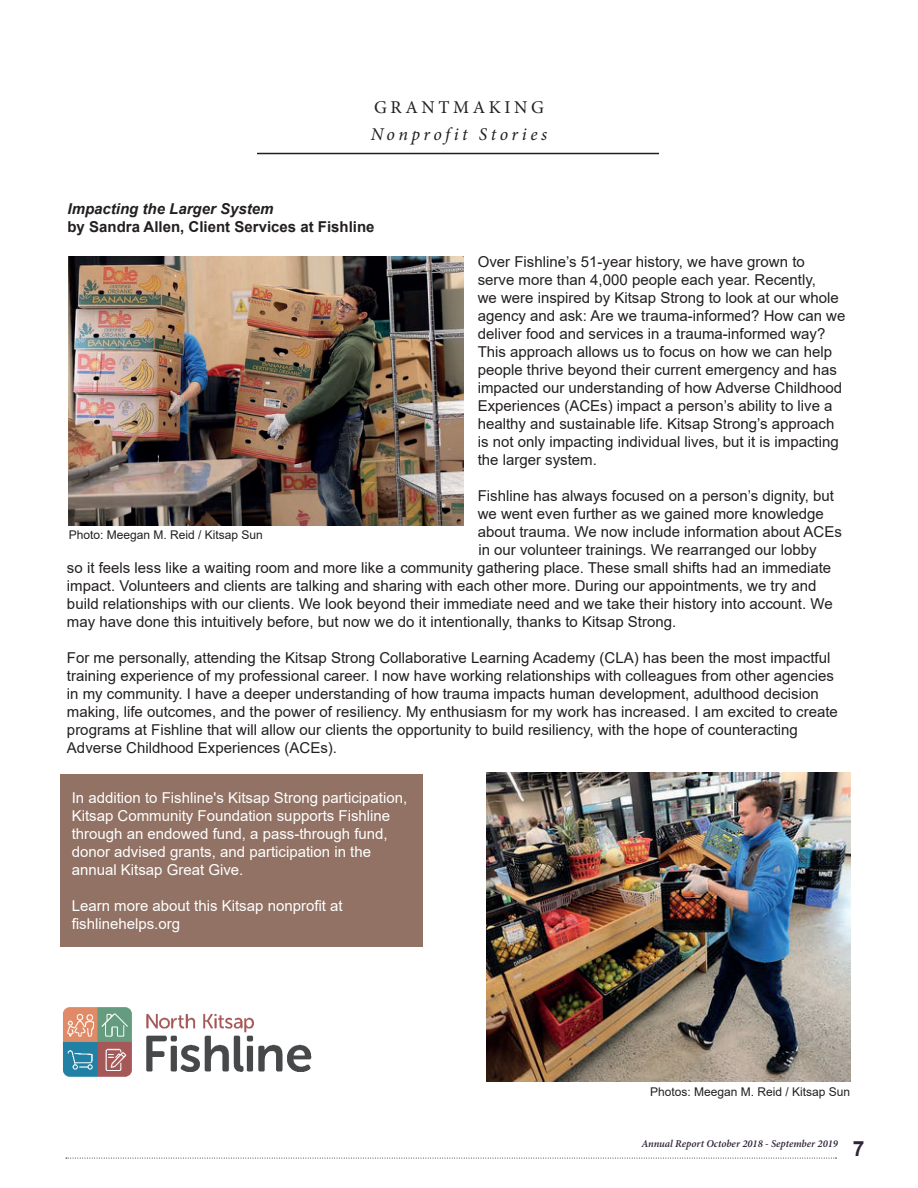
<style>
.page{position:relative;width:918px;height:1188px;background:#fff}
.page>*{position:absolute;margin:0;border:0;box-sizing:border-box;transform-origin:0 0}
.t1{font:italic 18px "Minion Pro";letter-spacing:.19em;color:#231f20}
.t2{font:18px "Minion Pro";letter-spacing:.2em;color:#231f20}
.t3{font:15px/18px "Arial";color:#231f20}
.t4{font:15px/18px "Arial";color:#fff}
.t5{font:700 15px "Arial";color:#231f20}
.t6{font:italic 700 15px "Arial";color:#231f20}
.t7{font:12px "Arial";color:#231f20}
.t8{font:italic 600 10.5px "Minion Pro";color:#30243a}
.s1{font-family:"Arial";font-weight:700;font-style:normal;font-size:21px}
</style>
<div class="page">
<svg style="left:66px;top:1158px;width:771px;height:1px"></svg>
<div style="left:60px;top:775px;width:363px;height:172px;background:#917264"></div>
<hr style="left:257px;top:153px;width:402px;height:1px;background:#231f20">
<img style="left:69px;top:256px;width:394px;height:269px">
<img style="left:486px;top:773px;width:364px;height:308px">
<img style="left:62px;top:1007px;width:250px;height:70px">
<p class="t2" style="left:374px;top:95px;width:171px">GRANTMAKING</p>
<p class="t1" style="left:371px;top:121px;width:178px">Nonprofit Stories</p>
<p class="t6" style="left:68px;top:198px;width:207px">Impacting the Larger System</p>
<p class="t5" style="left:68px;top:216px;width:309px">by Sandra Allen, Client Services at Fishline</p>
<p class="t3" style="left:478px;top:253px;width:369px">Over Fishline’s 51-year history, we have grown to<br>serve more than 4,000 people each year. Recently,<br>we were inspired by Kitsap Strong to look at our whole agency and ask: Are we trauma-informed? How can we deliver food and services in a trauma-informed way?<br>This approach allows us to focus on how we can help people thrive beyond their current emergency and has impacted our understanding of how Adverse Childhood Experiences (ACEs) impact a person’s ability to live a healthy and sustainable life. Kitsap Strong’s approach is not only impacting individual lives, but it is impacting the larger system.</p>
<p class="t3" style="left:478px;top:487px;width:358px">Fishline has always focused on a person’s dignity, but</p>
<p class="t3" style="left:478px;top:505px;width:347px">we went even further as we gained more knowledge</p>
<p class="t3" style="left:478px;top:523px;width:366px">about trauma. We now include information about ACEs</p>
<p class="t3" style="left:478px;top:541px;width:340px">in our volunteer trainings. We rearranged our lobby</p>
<p class="t3" style="left:67px;top:559px;width:766px">so it feels less like a waiting room and more like a community gathering place. These small shifts had an immediate</p>
<p class="t3" style="left:67px;top:577px;width:751px">impact. Volunteers and clients are talking and sharing with each other more. During our appointments, we try and</p>
<p class="t3" style="left:67px;top:595px;width:767px">build relationships with our clients. We look beyond their immediate need and we take their history into account. We</p>
<p class="t3" style="left:67px;top:613px;width:611px">may have done this intuitively before, but now we do it intentionally, thanks to Kitsap Strong.</p>
<p class="t3" style="left:67px;top:649px;width:772px">For me personally, attending the Kitsap Strong Collaborative Learning Academy (CLA) has been the most impactful training experience of my professional career. I now have working relationships with colleagues from other agencies in my community. I have a deeper understanding of how trauma impacts human development, adulthood decision making, life outcomes, and the power of resiliency. My enthusiasm for my work has increased. I am excited to create programs at Fishline that will allow our clients the opportunity to build resiliency, with the hope of counteracting Adverse Childhood Experiences (ACEs).</p>
<p class="t7" style="left:69px;top:527px;width:196px">Photo: Meegan M. Reid / Kitsap Sun</p>
<p class="t4" style="left:72px;top:789px;width:337px">In addition to Fishline's Kitsap Strong participation, Kitsap Community Foundation supports Fishline through an endowed fund, a pass-through fund, donor advised grants, and participation in the annual Kitsap Great Give.</p>
<p class="t4" style="left:72px;top:897px;width:272px">Learn more about this Kitsap nonprofit at fishlinehelps.org</p>
<p class="t7" style="left:650px;top:1084px;width:202px">Photos: Meegan M. Reid / Kitsap Sun</p>
<p class="t8" style="left:641px;top:1136px;width:224px">Annual Report October 2018 - September 2019 <span class="s1">7</span></p>
</div>
